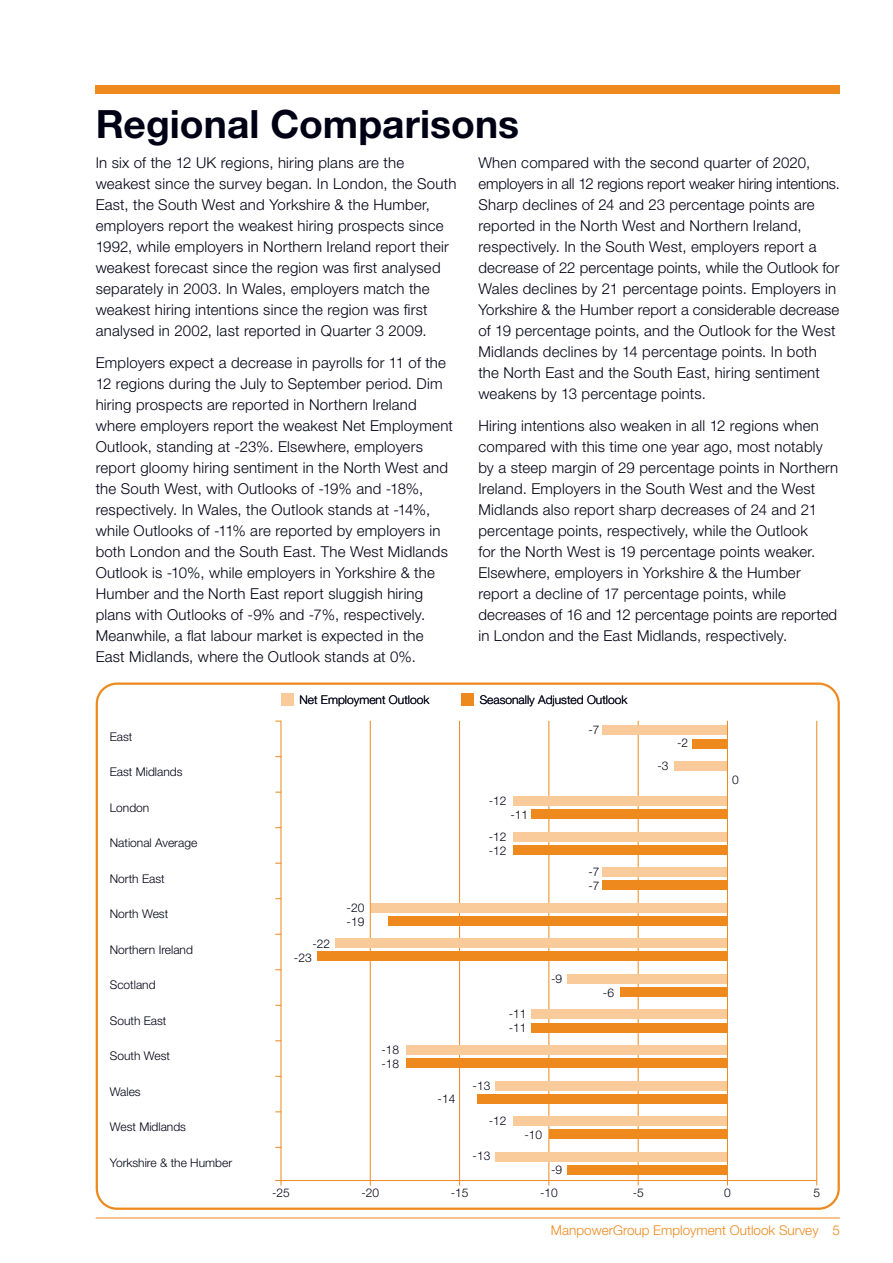
<style>
.page{position:relative;width:893px;height:1263px;background:#fff}
.page>*{position:absolute;margin:0;border:0;box-sizing:border-box;transform-origin:0 0}
.Section_Headings{font:700 39px "Helvetica Neue LT Std";color:#000015}
.TEXT{font:300 15px/21px "Helvetica Neue LT Std";letter-spacing:.015em;color:#000015}
.t1{font:300 13.5px "Helvetica Neue LT Std";color:#ed891d}
.t2{font:300 12px "Helvetica Neue LT Std";color:#000015}
</style>
<div class="page">
<hr style="left:96px;top:1217px;width:744px;height:1px;background:#ed891d">
<svg style="left:96px;top:682px;width:744px;height:528px"></svg>
<hr style="left:816px;top:721px;width:1px;height:464px;background:#ed891d">
<div style="left:674px;top:761px;width:53px;height:9px;background:#f9cb9b"></div>
<div style="left:692px;top:739px;width:35px;height:9px;background:#ed891d"></div>
<div style="left:602px;top:725px;width:125px;height:10px;background:#f9cb9b"></div>
<div style="left:513px;top:845px;width:214px;height:10px;background:#ed891d"></div>
<div style="left:513px;top:832px;width:214px;height:9px;background:#f9cb9b"></div>
<div style="left:531px;top:810px;width:196px;height:9px;background:#ed891d"></div>
<div style="left:513px;top:796px;width:214px;height:10px;background:#f9cb9b"></div>
<div style="left:371px;top:903px;width:356px;height:9px;background:#f9cb9b"></div>
<div style="left:335px;top:939px;width:392px;height:9px;background:#f9cb9b"></div>
<div style="left:531px;top:1023px;width:196px;height:9px;background:#ed891d"></div>
<div style="left:567px;top:974px;width:160px;height:10px;background:#f9cb9b"></div>
<div style="left:406px;top:1058px;width:321px;height:10px;background:#ed891d"></div>
<div style="left:406px;top:1045px;width:321px;height:9px;background:#f9cb9b"></div>
<div style="left:531px;top:1010px;width:196px;height:9px;background:#f9cb9b"></div>
<div style="left:388px;top:916px;width:339px;height:10px;background:#ed891d"></div>
<div style="left:602px;top:867px;width:125px;height:10px;background:#f9cb9b"></div>
<div style="left:602px;top:881px;width:125px;height:9px;background:#ed891d"></div>
<div style="left:317px;top:952px;width:410px;height:9px;background:#ed891d"></div>
<div style="left:495px;top:1081px;width:232px;height:9px;background:#f9cb9b"></div>
<div style="left:620px;top:987px;width:107px;height:10px;background:#ed891d"></div>
<div style="left:477px;top:1094px;width:250px;height:9px;background:#ed891d"></div>
<div style="left:495px;top:1152px;width:232px;height:9px;background:#f9cb9b"></div>
<div style="left:567px;top:1165px;width:160px;height:9px;background:#ed891d"></div>
<div style="left:513px;top:1116px;width:214px;height:10px;background:#f9cb9b"></div>
<div style="left:549px;top:1129px;width:178px;height:10px;background:#ed891d"></div>
<div style="left:281px;top:693px;width:13px;height:13px;background:#f9cb9b"></div>
<div style="left:461px;top:693px;width:13px;height:13px;background:#ed891d"></div>
<hr style="left:281px;top:721px;width:1px;height:464px;background:#ed891d">
<hr style="left:727px;top:721px;width:1px;height:464px;background:#ed891d">
<div style="left:96px;top:85px;width:744px;height:9px;background:#ed891d"></div>
<p class="Section_Headings" style="left:96px;top:100px;width:425px">Regional Comparisons</p>
<p class="TEXT" style="left:478px;top:152px;width:363px">When compared with the second quarter of 2020, employers in all 12 regions report weaker hiring intentions.<br>Sharp declines of 24 and 23 percentage points are reported in the North West and Northern Ireland, respectively. In the South West, employers report a decrease of 22 percentage points, while the Outlook for Wales declines by 21 percentage points. Employers in Yorkshire &amp; the Humber report a considerable decrease of 19 percentage points, and the Outlook for the West Midlands declines by 14 percentage points. In both the North East and the South East, hiring sentiment weakens by 13 percentage points.</p>
<p class="TEXT" style="left:478px;top:414px;width:361px">Hiring intentions also weaken in all 12 regions when compared with this time one year ago, most notably by a steep margin of 29 percentage points in Northern Ireland. Employers in the South West and the West Midlands also report sharp decreases of 24 and 21 percentage points, respectively, while the Outlook<br>for the North West is 19 percentage points weaker.<br>Elsewhere, employers in Yorkshire &amp; the Humber report a decline of 17 percentage points, while decreases of 16 and 12 percentage points are reported in London and the East Midlands, respectively.</p>
<p class="TEXT" style="left:96px;top:152px;width:362px">In six of the 12 UK regions, hiring plans are the weakest since the survey began. In London, the South East, the South West and Yorkshire &amp; the Humber, employers report the weakest hiring prospects since 1992, while employers in Northern Ireland report their weakest forecast since the region was first analysed separately in 2003. In Wales, employers match the weakest hiring intentions since the region was first analysed in 2002, last reported in Quarter 3 2009.</p>
<p class="TEXT" style="left:96px;top:351px;width:359px">Employers expect a decrease in payrolls for 11 of the 12 regions during the July to September period. Dim hiring prospects are reported in Northern Ireland where employers report the weakest Net Employment Outlook, standing at -23%. Elsewhere, employers report gloomy hiring sentiment in the North West and the South West, with Outlooks of -19% and -18%, respectively. In Wales, the Outlook stands at -14%, while Outlooks of -11% are reported by employers in both London and the South East. The West Midlands Outlook is -10%, while employers in Yorkshire &amp; the Humber and the North East report sluggish hiring plans with Outlooks of -9% and -7%, respectively.<br>Meanwhile, a flat labour market is expected in the East Midlands, where the Outlook stands at 0%.</p>
<p class="t2" style="left:110px;top:729px;width:24px">East</p>
<p class="t2" style="left:110px;top:764px;width:74px">East Midlands</p>
<p class="t2" style="left:110px;top:800px;width:41px">London</p>
<p class="t2" style="left:110px;top:835px;width:89px">National Average</p>
<p class="t2" style="left:110px;top:871px;width:56px">North East</p>
<p class="t2" style="left:110px;top:906px;width:60px">North West</p>
<p class="t2" style="left:110px;top:942px;width:85px">Northern Ireland</p>
<p class="t2" style="left:110px;top:977px;width:47px">Scotland</p>
<p class="t2" style="left:110px;top:1013px;width:58px">South East</p>
<p class="t2" style="left:110px;top:1048px;width:62px">South West</p>
<p class="t2" style="left:110px;top:1084px;width:32px">Wales</p>
<p class="t2" style="left:110px;top:1120px;width:78px">West Midlands</p>
<p class="t2" style="left:110px;top:1155px;width:124px">Yorkshire &amp; the Humber</p>
<p class="t2" style="left:299px;top:692px;width:132px">Net Employment Outlook</p>
<p class="t2" style="left:480px;top:692px;width:149px">Seasonally Adjusted Outlook</p>
<p class="t2" style="left:312px;top:936px;width:19px">-22</p>
<p class="t2" style="left:294px;top:950px;width:19px">-23</p>
<p class="t2" style="left:347px;top:900px;width:19px">-20</p>
<p class="t2" style="left:347px;top:914px;width:19px">-19</p>
<p class="t2" style="left:381px;top:1042px;width:19px">-18</p>
<p class="t2" style="left:381px;top:1056px;width:19px">-18</p>
<p class="t2" style="left:489px;top:794px;width:19px">-12</p>
<p class="t2" style="left:510px;top:807px;width:19px">-11</p>
<p class="t2" style="left:489px;top:829px;width:19px">-12</p>
<p class="t2" style="left:489px;top:843px;width:19px">-12</p>
<p class="t2" style="left:588px;top:723px;width:13px">-7</p>
<p class="t2" style="left:588px;top:865px;width:13px">-7</p>
<p class="t2" style="left:588px;top:878px;width:13px">-7</p>
<p class="t2" style="left:509px;top:1007px;width:19px">-11</p>
<p class="t2" style="left:509px;top:1020px;width:19px">-11</p>
<p class="t2" style="left:551px;top:971px;width:13px">-9</p>
<p class="t2" style="left:438px;top:1091px;width:19px">-14</p>
<p class="t2" style="left:473px;top:1078px;width:19px">-13</p>
<p class="t2" style="left:489px;top:1113px;width:19px">-12</p>
<p class="t2" style="left:473px;top:1149px;width:19px">-13</p>
<p class="t2" style="left:524px;top:1127px;width:19px">-10</p>
<p class="t2" style="left:551px;top:1163px;width:13px">-9</p>
<p class="t2" style="left:603px;top:985px;width:13px">-6</p>
<p class="t2" style="left:657px;top:758px;width:13px">-3</p>
<p class="t2" style="left:677px;top:736px;width:13px">-2</p>
<p class="t2" style="left:732px;top:772px;width:8px">0</p>
<p class="t2" style="left:272px;top:1185px;width:19px">-25</p>
<p class="t2" style="left:813px;top:1185px;width:8px">5</p>
<p class="t2" style="left:361px;top:1185px;width:19px">-20</p>
<p class="t2" style="left:451px;top:1185px;width:19px">-15</p>
<p class="t2" style="left:540px;top:1185px;width:19px">-10</p>
<p class="t2" style="left:633px;top:1185px;width:13px">-5</p>
<p class="t2" style="left:724px;top:1185px;width:8px">0</p>
<p class="t1" style="left:551px;top:1222px;width:290px">ManpowerGroup Employment Outlook Survey 5</p>
</div>
